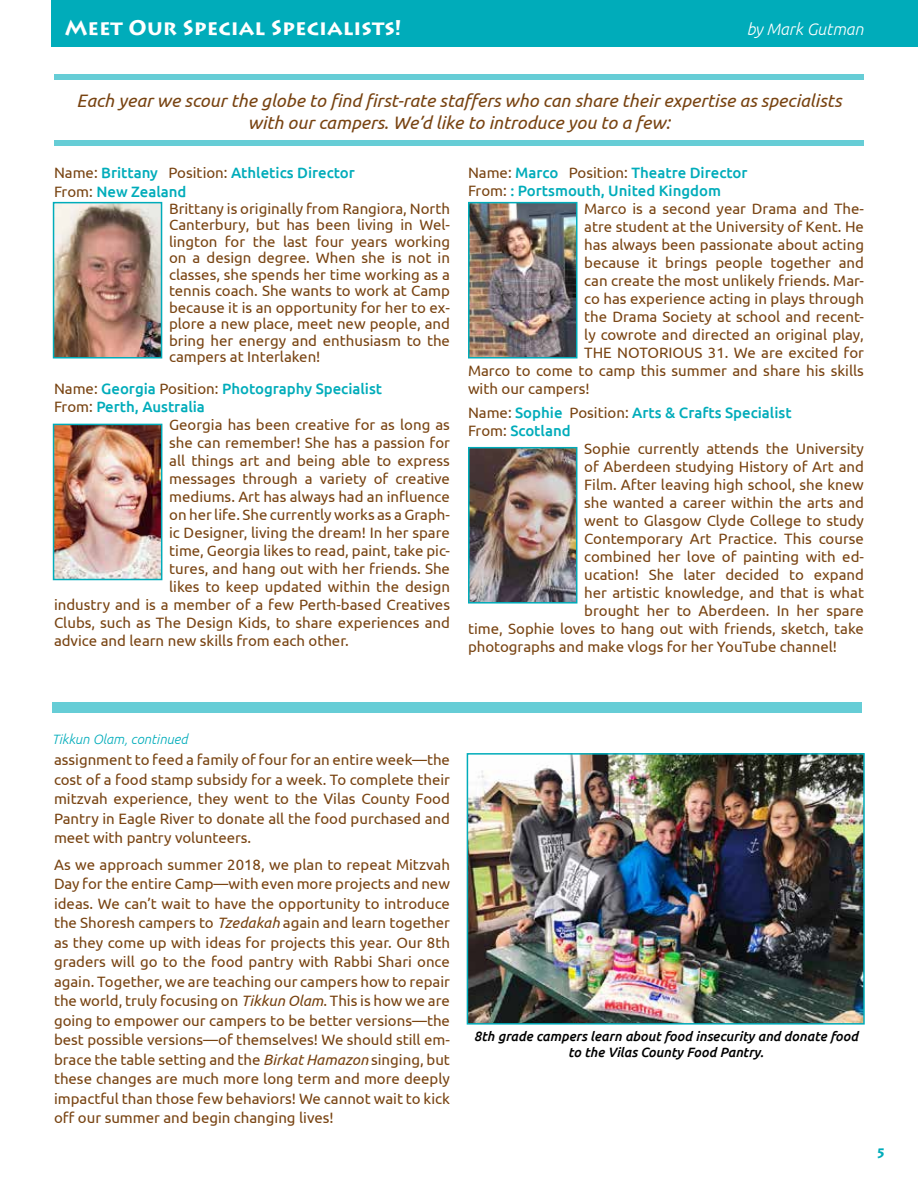
<style>
.page{position:relative;width:918px;height:1188px;background:#fff}
.page>*{position:absolute;margin:0;border:0;box-sizing:border-box;transform-origin:0 0}
.t1{font:700 21px "Lithos Pro";color:#fff}
.t2{font:italic 18px/22.5px "Ubuntu";color:#784311;text-align:center}
.t3{font:italic 300 16.5px "Ubuntu";color:#fff}
.t4{font:15px/19.5px "Ubuntu";color:#784311;text-align:justify}
.t5{font:500 15px/19.5px "Ubuntu";color:#00acba}
.t6{font:italic 500 13.5px/16.2px "Ubuntu";color:#000;text-align:center}
.t7{font:italic 300 13.5px "Ubuntu";color:#00acba}
.t8{font:700 13.5px "Lithos Pro";color:#00acba}
.s1{font-weight:400;color:#784311}
.s2{font-style:italic}
</style>
<div class="page">
<div style="left:51px;top:0;width:867px;height:46px;background:#00acba"></div>
<img style="left:56px;top:205px;width:103px;height:151px">
<div style="left:53px;top:202px;width:109px;height:157px;border:2px solid #00acba"></div>
<img style="left:471px;top:205px;width:104px;height:151px">
<div style="left:468px;top:202px;width:110px;height:157px;border:2px solid #00acba"></div>
<img style="left:56px;top:427px;width:103px;height:150px">
<div style="left:53px;top:424px;width:109px;height:156px;border:2px solid #00acba"></div>
<img style="left:471px;top:450px;width:103px;height:151px">
<div style="left:468px;top:447px;width:109px;height:157px;border:2px solid #00acba"></div>
<img style="left:470px;top:756px;width:392px;height:266px">
<div style="left:467px;top:753px;width:398px;height:272px;border:2px solid #00acba"></div>
<div style="left:52px;top:702px;width:810px;height:11px;background:#66cdd6"></div>
<div style="left:54px;top:140px;width:810px;height:6px;background:#66cdd6"></div>
<div style="left:54px;top:75px;width:810px;height:5px;background:#66cdd6"></div>
<h1 class="t1" style="left:65px;top:16px;width:338px">Meet Our Special Specialists!</h1>
<p class="t3" style="left:747px;top:20px;width:118px">by Mark Gutman</p>
<p class="t2" style="left:77px;top:89px;width:766px">Each year we scour the globe to find first-rate staffers who can share their expertise as specialists with our campers. We’d like to introduce you to a few:</p>
<p class="t5" style="left:54px;top:162px;width:302px"><span class="s1">Name:</span> Brittany <span class="s1">Position:</span> Athletics Director<br><span class="s1">From:</span> New Zealand</p>
<p class="t4" style="left:169px;top:200px;width:282px;line-height:16.5px">Brittany is originally from Rangiora, North Canterbury, but has been living in Wel&shy;lington for the last four years working on a design degree. When she is not in classes, she spends her time working as a tennis coach. She wants to work at Camp because it is an opportunity for her to ex&shy;plore a new place, meet new people, and bring her energy and enthusiasm to the campers at Interlaken!</p>
<p class="t5" style="left:54px;top:378px;width:330px"><span class="s1">Name:</span> Georgia <span class="s1">Position:</span> Photography Specialist</p>
<p class="t5" style="left:54px;top:396px;width:152px"><span class="s1">From:</span> Perth, Australia</p>
<p class="t4" style="left:169px;top:414px;width:282px">Georgia has been creative for as long as</p>
<p class="t4" style="left:169px;top:432px;width:282px">she can remember! She has a passion for</p>
<p class="t4" style="left:169px;top:450px;width:282px">all things art and being able to express</p>
<p class="t4" style="left:169px;top:468px;width:282px">messages through a variety of creative</p>
<p class="t4" style="left:169px;top:486px;width:282px">mediums. Art has always had an influence</p>
<p class="t4" style="left:169px;top:504px;width:282px">on her life. She currently works as a Graph-</p>
<p class="t4" style="left:169px;top:522px;width:282px">ic Designer, living the dream! In her spare</p>
<p class="t4" style="left:169px;top:540px;width:282px">time, Georgia likes to read, paint, take pic-</p>
<p class="t4" style="left:169px;top:558px;width:282px">tures, and hang out with her friends. She</p>
<p class="t4" style="left:169px;top:576px;width:282px">likes to keep updated within the design</p>
<p class="t4" style="left:54px;top:594px;width:398px">industry and is a member of a few Perth-based Creatives</p>
<p class="t4" style="left:54px;top:612px;width:398px">Clubs, such as The Design Kids, to share experiences and</p>
<p class="t4" style="left:54px;top:630px;width:297px">advice and learn new skills from each other.</p>
<p class="t5" style="left:468px;top:162px;width:281px"><span class="s1">Name:</span> Marco <span class="s1">Position:</span> Theatre Director</p>
<p class="t5" style="left:468px;top:180px;width:255px"><span class="s1">From:</span> : Portsmouth, United Kingdom</p>
<p class="t4" style="left:584px;top:198px;width:281px">Marco is a second year Drama and The-</p>
<p class="t4" style="left:584px;top:216px;width:281px">atre student at the University of Kent. He</p>
<p class="t4" style="left:584px;top:234px;width:281px">has always been passionate about acting</p>
<p class="t4" style="left:584px;top:252px;width:281px">because it brings people together and</p>
<p class="t4" style="left:584px;top:270px;width:281px">can create the most unlikely friends. Mar-</p>
<p class="t4" style="left:584px;top:288px;width:281px">co has experience acting in plays through</p>
<p class="t4" style="left:584px;top:306px;width:281px">the Drama Society at school and recent-</p>
<p class="t4" style="left:584px;top:324px;width:281px">ly cowrote and directed an original play,</p>
<p class="t4" style="left:584px;top:342px;width:281px">THE NOTORIOUS 31. We are excited for</p>
<p class="t4" style="left:468px;top:360px;width:397px">Marco to come to camp this summer and share his skills</p>
<p class="t4" style="left:468px;top:378px;width:123px">with our campers!</p>
<p class="t5" style="left:468px;top:403px;width:325px"><span class="s1">Name:</span> Sophie <span class="s1">Position:</span> Arts &amp; Crafts Specialist</p>
<p class="t5" style="left:468px;top:421px;width:104px"><span class="s1">From:</span> Scotland</p>
<p class="t4" style="left:584px;top:439px;width:281px">Sophie currently attends the University</p>
<p class="t4" style="left:584px;top:457px;width:281px">of Aberdeen studying History of Art and</p>
<p class="t4" style="left:584px;top:475px;width:281px">Film. After leaving high school, she knew</p>
<p class="t4" style="left:584px;top:493px;width:281px">she wanted a career within the arts and</p>
<p class="t4" style="left:584px;top:511px;width:281px">went to Glasgow Clyde College to study</p>
<p class="t4" style="left:584px;top:529px;width:281px">Contemporary Art Practice. This course</p>
<p class="t4" style="left:584px;top:547px;width:281px">combined her love of painting with ed-</p>
<p class="t4" style="left:584px;top:565px;width:281px">ucation! She later decided to expand</p>
<p class="t4" style="left:584px;top:583px;width:281px">her artistic knowledge, and that is what</p>
<p class="t4" style="left:584px;top:601px;width:281px">brought her to Aberdeen. In her spare</p>
<p class="t4" style="left:468px;top:619px;width:397px">time, Sophie loves to hang out with friends, sketch, take</p>
<p class="t4" style="left:468px;top:637px;width:371px">photographs and make vlogs for her YouTube channel!</p>
<p class="t7" style="left:52px;top:731px;width:137px">Tikkun Olam, continued</p>
<p class="t4" style="left:54px;top:750px;width:398px">assignment to feed a family of four for an entire week—the cost of a food stamp subsidy for a week. To complete their mitzvah experience, they went to the Vilas County Food Pantry in Eagle River to donate all the food purchased and meet with pantry volunteers.</p>
<p class="t4" style="left:54px;top:854px;width:398px">As we approach summer 2018, we plan to repeat Mitzvah Day for the entire Camp—with even more projects and new ideas. We can’t wait to have the opportunity to introduce the Shoresh campers to <span class="s2">Tzedakah</span> again and learn together as they come up with ideas for projects this year. Our 8th graders will go to the food pantry with Rabbi Shari once again. Together, we are teaching our campers how to repair the world, truly focusing on <span class="s2">Tikkun Olam</span>. This is how we are going to empower our campers to be better versions—the best possible versions—of themselves! We should still em&shy;brace the table setting and the <span class="s2">Birkat Hamazon</span> singing, but these changes are much more long term and more deeply impactful than those few behaviors! We cannot wait to kick off our summer and begin changing lives!</p>
<p class="t6" style="left:474px;top:1028px;width:386px">8th grade campers learn about food insecurity and donate food to the Vilas County Food Pantry.</p>
<p class="t8" style="left:876px;top:1145px;width:12px">5</p>
</div>
